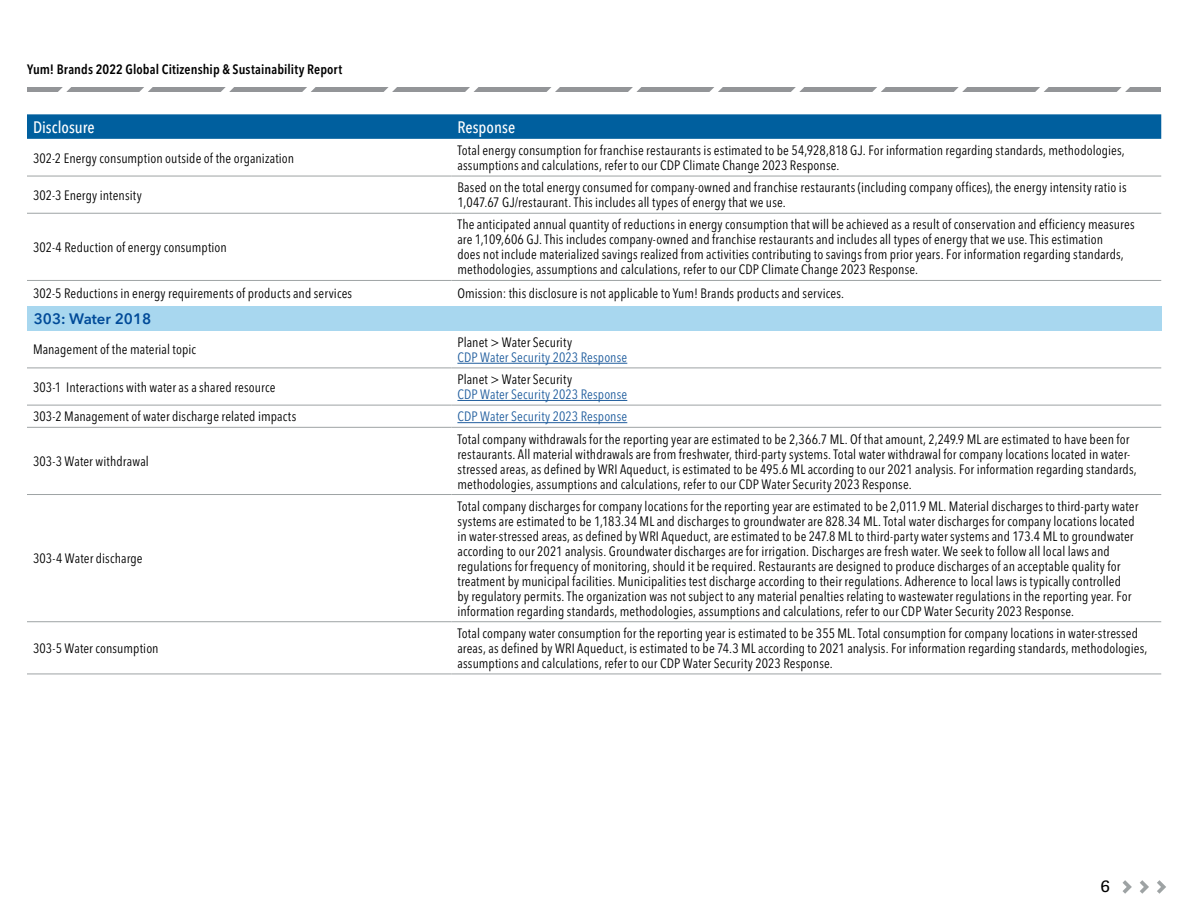
<style>
.page{position:relative;width:1188px;height:918px;background:#fff}
.page>*{position:absolute;margin:0;border:0;box-sizing:border-box;transform-origin:0 0}
.t1{font:18px "Adelle";color:#000}
.t2{font:500 condensed 16.5px "Avenir Next LT Pro";color:#fff}
.t3{font:600 15px "Avenir Next LT Pro";color:#004a98}
.t4{font:condensed 13.5px/15px "Avenir Next LT Pro";letter-spacing:.01em;color:#000}
.t5{font:condensed 13.5px "Avenir Next LT Pro";letter-spacing:.01em;color:#215e9e}
.t6{font:600 condensed 13.5px "Avenir Next LT Pro";letter-spacing:.005em;color:#000}
</style>
<div class="page">
<svg style="left:27px;top:87px;width:1134px;height:5px;background:#9ea0a2"></svg>
<svg style="left:27px;top:114px;width:1134px;height:25px;background:#05629f"></svg>
<div style="left:27px;top:306px;width:1134px;height:25px;background:#a8d7ef"></div>
<hr style="left:27px;top:176px;width:424px;height:1px;background:#9ea3a4">
<hr style="left:451px;top:176px;width:710px;height:1px;background:#9ea3a4">
<hr style="left:27px;top:213px;width:424px;height:1px;background:#9ea3a4">
<hr style="left:451px;top:213px;width:710px;height:1px;background:#9ea3a4">
<hr style="left:27px;top:280px;width:424px;height:1px;background:#9ea3a4">
<hr style="left:451px;top:280px;width:710px;height:1px;background:#9ea3a4">
<hr style="left:27px;top:368px;width:424px;height:1px;background:#9ea3a4">
<hr style="left:451px;top:368px;width:710px;height:1px;background:#9ea3a4">
<hr style="left:27px;top:405px;width:424px;height:1px;background:#9ea3a4">
<hr style="left:451px;top:405px;width:710px;height:1px;background:#9ea3a4">
<hr style="left:27px;top:427px;width:424px;height:1px;background:#9ea3a4">
<hr style="left:451px;top:427px;width:710px;height:1px;background:#9ea3a4">
<hr style="left:27px;top:494px;width:424px;height:1px;background:#9ea3a4">
<hr style="left:451px;top:494px;width:710px;height:1px;background:#9ea3a4">
<hr style="left:27px;top:621px;width:424px;height:1px;background:#9ea3a4">
<hr style="left:451px;top:621px;width:710px;height:1px;background:#9ea3a4">
<hr style="left:27px;top:674px;width:424px;height:1px;background:#9ea3a4">
<hr style="left:451px;top:674px;width:710px;height:1px;background:#9ea3a4">
<hr style="left:457px;top:363px;width:170px;height:1px;background:#215e9e">
<hr style="left:457px;top:400px;width:170px;height:1px;background:#215e9e">
<hr style="left:457px;top:422px;width:170px;height:1px;background:#215e9e">
<svg style="left:1123px;top:880px;width:9px;height:14px"></svg>
<svg style="left:1140px;top:880px;width:9px;height:14px"></svg>
<svg style="left:1157px;top:880px;width:9px;height:14px"></svg>
<p class="t6" style="left:27px;top:61px;width:317px">Yum! Brands 2022 Global Citizenship &amp; Sustainability Report</p>
<p class="t2" style="left:33px;top:117px;width:63px">Disclosure</p>
<p class="t2" style="left:457px;top:117px;width:59px">Response</p>
<p class="t4" style="left:33px;top:150px;width:263px">302-2 Energy consumption outside of the organization</p>
<p class="t4" style="left:457px;top:143px;width:669px">Total energy consumption for franchise restaurants is estimated to be 54,928,818 GJ. For information regarding standards, methodologies, assumptions and calculations, refer to our CDP Climate Change 2023 Response.</p>
<p class="t4" style="left:33px;top:187px;width:110px">302-3 Energy intensity</p>
<p class="t4" style="left:457px;top:180px;width:671px">Based on the total energy consumed for company-owned and franchise restaurants (including company offices), the energy intensity ratio is<br>1,047.67 GJ/restaurant. This includes all types of energy that we use.</p>
<p class="t4" style="left:33px;top:240px;width:195px">302-4 Reduction of energy consumption</p>
<p class="t4" style="left:457px;top:217px;width:679px">The anticipated annual quantity of reductions in energy consumption that will be achieved as a result of conservation and efficiency measures are 1,109,606 GJ. This includes company-owned and franchise restaurants and includes all types of energy that we use. This estimation<br>does not include materialized savings realized from activities contributing to savings from prior years. For information regarding standards, methodologies, assumptions and calculations, refer to our CDP Climate Change 2023 Response.</p>
<p class="t4" style="left:33px;top:286px;width:321px">302-5 Reductions in energy requirements of products and services</p>
<p class="t4" style="left:457px;top:286px;width:388px">Omission: this disclosure is not applicable to Yum! Brands products and services.</p>
<p class="t3" style="left:34px;top:310px;width:119px">303: Water 2018</p>
<p class="t4" style="left:33px;top:342px;width:165px">Management of the material topic</p>
<p class="t4" style="left:457px;top:335px;width:116px">Planet &gt; Water Security</p>
<p class="t5" style="left:457px;top:349px;width:171px">CDP Water Security 2023 Response</p>
<p class="t4" style="left:33px;top:379px;width:244px">303-1 Interactions with water as a shared resource</p>
<p class="t4" style="left:457px;top:372px;width:116px">Planet &gt; Water Security</p>
<p class="t5" style="left:457px;top:386px;width:171px">CDP Water Security 2023 Response</p>
<p class="t4" style="left:33px;top:409px;width:265px">303-2 Management of water discharge related impacts</p>
<p class="t5" style="left:457px;top:408px;width:171px">CDP Water Security 2023 Response</p>
<p class="t4" style="left:33px;top:454px;width:117px">303-3 Water withdrawal</p>
<p class="t4" style="left:457px;top:431px;width:681px">Total company withdrawals for the reporting year are estimated to be 2,366.7 ML. Of that amount, 2,249.9 ML are estimated to have been for restaurants. All material withdrawals are from freshwater, third-party systems. Total water withdrawal for company locations located in water&shy;stressed areas, as defined by WRI Aqueduct, is estimated to be 495.6 ML according to our 2021 analysis. For information regarding standards, methodologies, assumptions and calculations, refer to our CDP Water Security 2023 Response.</p>
<p class="t4" style="left:33px;top:551px;width:111px">303-4 Water discharge</p>
<p class="t4" style="left:33px;top:641px;width:127px">303-5 Water consumption</p>
<p class="t4" style="left:457px;top:498px;width:682px">Total company discharges for company locations for the reporting year are estimated to be 2,011.9 ML. Material discharges to third-party water systems are estimated to be 1,183.34 ML and discharges to groundwater are 828.34 ML. Total water discharges for company locations located in water-stressed areas, as defined by WRI Aqueduct, are estimated to be 247.8 ML to third-party water systems and 173.4 ML to groundwater according to our 2021 analysis. Groundwater discharges are for irrigation. Discharges are fresh water. We seek to follow all local laws and regulations for frequency of monitoring, should it be required. Restaurants are designed to produce discharges of an acceptable quality for treatment by municipal facilities. Municipalities test discharge according to their regulations. Adherence to local laws is typically controlled<br>by regulatory permits. The organization was not subject to any material penalties relating to wastewater regulations in the reporting year. For information regarding standards, methodologies, assumptions and calculations, refer to our CDP Water Security 2023 Response.</p>
<p class="t4" style="left:457px;top:626px;width:692px">Total company water consumption for the reporting year is estimated to be 355 ML. Total consumption for company locations in water-stressed areas, as defined by WRI Aqueduct, is estimated to be 74.3 ML according to 2021 analysis. For information regarding standards, methodologies, assumptions and calculations, refer to our CDP Water Security 2023 Response.</p>
<h1 class="t1" style="left:1100px;top:874px;width:11px">6</h1>
</div>
